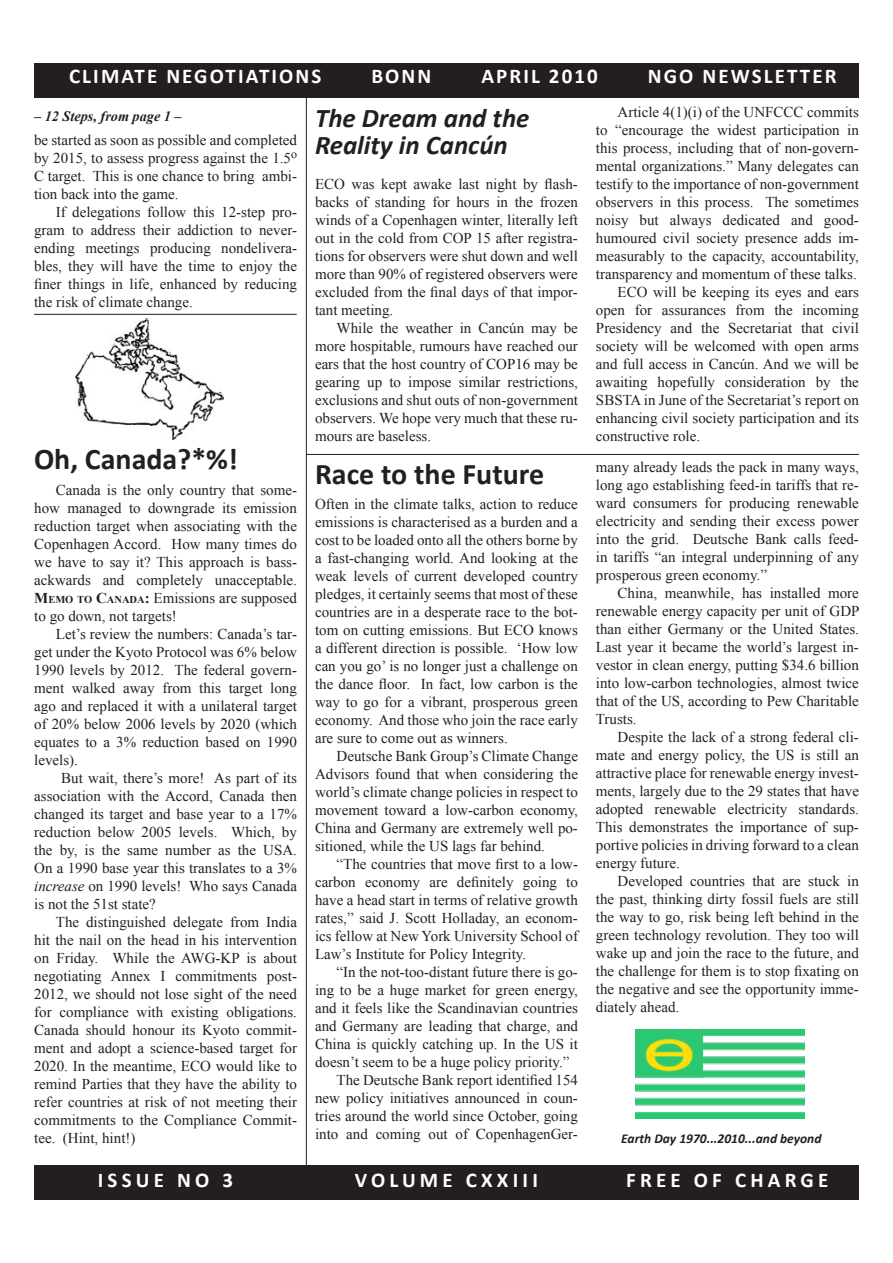
<style>
.page{position:relative;width:893px;height:1263px;background:#fff}
.page>*{position:absolute;margin:0;border:0;box-sizing:border-box;transform-origin:0 0}
.t1{font:700 30px "Calibri";color:#231f20}
.t2{font:italic 700 27px/27px "Calibri";color:#231f20}
.t3{font:700 21px "Calibri";letter-spacing:.1em;color:#fff}
.t4{font:700 21px "Calibri";letter-spacing:.2em;color:#fff}
.Body_fh{font:15px/18px "Times New Roman";color:#231f20;text-align:justify}
.Body_fh_lede{font:15px/18px "Times New Roman";color:#231f20;text-align:justify}
.t5{font:italic 700 14.25px "Times New Roman";color:#231f20}
.t6{font:italic 700 13.5px "Calibri";color:#231f20}
.s1{font-weight:700}
.s2{font-weight:700;font-size:10.5px}
.s3{font-style:italic}
</style>
<div class="page">
<div style="left:34px;top:1165px;width:825px;height:34px;background:#231f20"></div>
<div style="left:34px;top:64px;width:825px;height:34px;background:#231f20"></div>
<hr style="left:306px;top:454px;width:553px;height:1px;background:#231f20">
<img style="left:635px;top:1029px;width:169px;height:89px">
<hr style="left:306px;top:98px;width:1px;height:1067px;background:#231f20">
<hr style="left:34px;top:314px;width:263px;height:1px;background:#231f20">
<img style="left:76px;top:319px;width:148px;height:120px">
<p class="t3" style="left:69px;top:63px;width:254px">CLIMATE NEGOTIATIONS</p>
<p class="t3" style="left:371px;top:63px;width:61px">BONN</p>
<p class="t3" style="left:481px;top:63px;width:118px">APRIL 2010</p>
<p class="t3" style="left:648px;top:63px;width:190px">NGO NEWSLETTER</p>
<p class="t5" style="left:34px;top:106px;width:149px">– 12 Steps, from page 1 –</p>
<p class="Body_fh" style="left:34px;top:130px;width:264px">be started as soon as possible and completed by 2015, to assess progress against the 1.5<sup>o </sup>C target. This is one chance to bring ambi&shy;tion back into the game.</p>
<p class="Body_fh" style="left:34px;top:202px;width:264px;text-indent:22px">If delegations follow this 12-step pro&shy;gram to address their addiction to never&shy;ending meetings producing nondelivera&shy;bles, they will have the time to enjoy the finer things in life, enhanced by reducing the risk of climate change.</p>
<p class="t1" style="left:34px;top:441px;width:205px">Oh, Canada?*%!</p>
<p class="Body_fh" style="left:34px;top:481px;width:264px;text-indent:22px">Canada is the only country that some&shy;how managed to downgrade its emission reduction target when associating with the Copenhagen Accord. How many times do we have to say it? This approach is bass&shy;ackwards and completely unacceptable.<br><span class="s1">M</span><span class="s2">EMO TO</span> <span class="s1">C</span><span class="s2">ANADA</span><span class="s1">:</span> Emissions are supposed to go down, not targets!</p>
<p class="Body_fh" style="left:34px;top:625px;width:264px;text-indent:22px">Let’s review the numbers: Canada’s tar&shy;get under the Kyoto Protocol was 6% below 1990 levels by 2012. The federal govern&shy;ment walked away from this target long ago and replaced it with a unilateral target of 20% below 2006 levels by 2020 (which equates to a 3% reduction based on 1990 levels).</p>
<p class="Body_fh" style="left:34px;top:769px;width:264px;text-indent:27px">But wait, there’s more! As part of its association with the Accord, Canada then changed its target and base year to a 17% reduction below 2005 levels. Which, by the by, is the same number as the USA.<br>On a 1990 base year this translates to a 3% <span class="s3">increase</span> on 1990 levels! Who says Canada is not the 51st state?</p>
<p class="Body_fh" style="left:34px;top:913px;width:264px;text-indent:22px">The distinguished delegate from India hit the nail on the head in his intervention on Friday. While the AWG-KP is about negotiating Annex I commitments post-2012, we should not lose sight of the need for compliance with existing obligations.<br>Canada should honour its Kyoto commit&shy;ment and adopt a science-based target for 2020. In the meantime, ECO would like to remind Parties that they have the ability to refer countries at risk of not meeting their commitments to the Compliance Commit&shy;tee. (Hint, hint!)</p>
<p class="t2" style="left:315px;top:103px;width:216px">The Dream and the<br>Reality in Cancún</p>
<p class="Body_fh_lede" style="left:315px;top:175px;width:264px">ECO was kept awake last night by flash&shy;backs of standing for hours in the frozen winds of a Copenhagen winter, literally left out in the cold from COP 15 after registra&shy;tions for observers were shut down and well more than 90% of registered observers were excluded from the final days of that impor&shy;tant meeting.</p>
<p class="Body_fh" style="left:315px;top:319px;width:264px;text-indent:22px">While the weather in Cancún may be more hospitable, rumours have reached our ears that the host country of COP16 may be gearing up to impose similar restrictions, exclusions and shut outs of non-government observers. We hope very much that these ru&shy;mours are baseless.</p>
<p class="t1" style="left:315px;top:455px;width:231px">Race to the Future</p>
<p class="Body_fh_lede" style="left:315px;top:494px;width:264px">Often in the climate talks, action to reduce emissions is characterised as a burden and a cost to be loaded onto all the others borne by a fast-changing world. And looking at the weak levels of current developed country pledges, it certainly seems that most of these countries are in a desperate race to the bot&shy;tom on cutting emissions. But ECO knows a different direction is possible. ‘How low can you go’ is no longer just a challenge on the dance floor. In fact, low carbon is the way to go for a vibrant, prosperous green economy. And those who join the race early are sure to come out as winners.</p>
<p class="Body_fh" style="left:315px;top:746px;width:264px;text-indent:22px">Deutsche Bank Group’s Climate Change Advisors found that when considering the world’s climate change policies in respect to movement toward a low-carbon economy, China and Germany are extremely well po&shy;sitioned, while the US lags far behind.</p>
<p class="Body_fh" style="left:315px;top:854px;width:264px;text-indent:22px">“The countries that move first to a low&shy;carbon economy are definitely going to have a head start in terms of relative growth rates,” said J. Scott Holladay, an econom&shy;ics fellow at New York University School of Law’s Institute for Policy Integrity.</p>
<p class="Body_fh" style="left:315px;top:962px;width:264px;text-indent:22px">“In the not-too-distant future there is go&shy;ing to be a huge market for green energy, and it feels like the Scandinavian countries and Germany are leading that charge, and China is quickly catching up. In the US it doesn’t seem to be a huge policy priority.”</p>
<p class="Body_fh" style="left:315px;top:1070px;width:264px;text-indent:22px">The Deutsche Bank report identified 154 new policy initiatives announced in coun&shy;tries around the world since October, going into and coming out of CopenhagenGer-</p>
<p class="Body_fh" style="left:596px;top:103px;width:264px;text-indent:22px">Article 4(1)(i) of the UNFCCC commits to “encourage the widest participation in this process, including that of non-govern&shy;mental organizations.” Many delegates can testify to the importance of non-government observers in this process. The sometimes noisy but always dedicated and good&shy;humoured civil society presence adds im&shy;measurably to the capacity, accountability, transparency and momentum of these talks.</p>
<p class="Body_fh" style="left:596px;top:283px;width:264px;text-indent:22px">ECO will be keeping its eyes and ears open for assurances from the incoming Presidency and the Secretariat that civil society will be welcomed with open arms and full access in Cancún. And we will be awaiting hopefully consideration by the SBSTA in June of the Secretariat’s report on enhancing civil society participation and its constructive role.</p>
<p class="Body_fh" style="left:596px;top:457px;width:264px">many already leads the pack in many ways, long ago establishing feed-in tariffs that re&shy;ward consumers for producing renewable electricity and sending their excess power into the grid. Deutsche Bank calls feed&shy;in tariffs “an integral underpinning of any prosperous green economy.”</p>
<p class="Body_fh" style="left:596px;top:583px;width:265px;text-indent:22px">China, meanwhile, has installed more renewable energy capacity per unit of GDP than either Germany or the United States.<br>Last year it became the world’s largest in&shy;vestor in clean energy, putting $34.6 billion into low-carbon technologies, almost twice that of the US, according to Pew Charitable Trusts.</p>
<p class="Body_fh" style="left:596px;top:727px;width:264px;text-indent:22px">Despite the lack of a strong federal cli&shy;mate and energy policy, the US is still an attractive place for renewable energy invest&shy;ments, largely due to the 29 states that have adopted renewable electricity standards.<br>This demonstrates the importance of sup&shy;portive policies in driving forward to a clean energy future.</p>
<p class="Body_fh" style="left:596px;top:871px;width:264px;text-indent:22px">Developed countries that are stuck in the past, thinking dirty fossil fuels are still the way to go, risk being left behind in the green technology revolution. They too will wake up and join the race to the future, and the challenge for them is to stop fixating on the negative and see the opportunity imme&shy;diately ahead.</p>
<p class="t6" style="left:621px;top:1130px;width:202px">Earth Day 1970...2010...and beyond</p>
<p class="t3" style="left:98px;top:1166px;width:137px">ISSUE NO 3</p>
<p class="t4" style="left:355px;top:1166px;width:185px">VOLUME CXXIII</p>
<p class="t4" style="left:626px;top:1166px;width:204px">FREE OF CHARGE</p>
</div>
